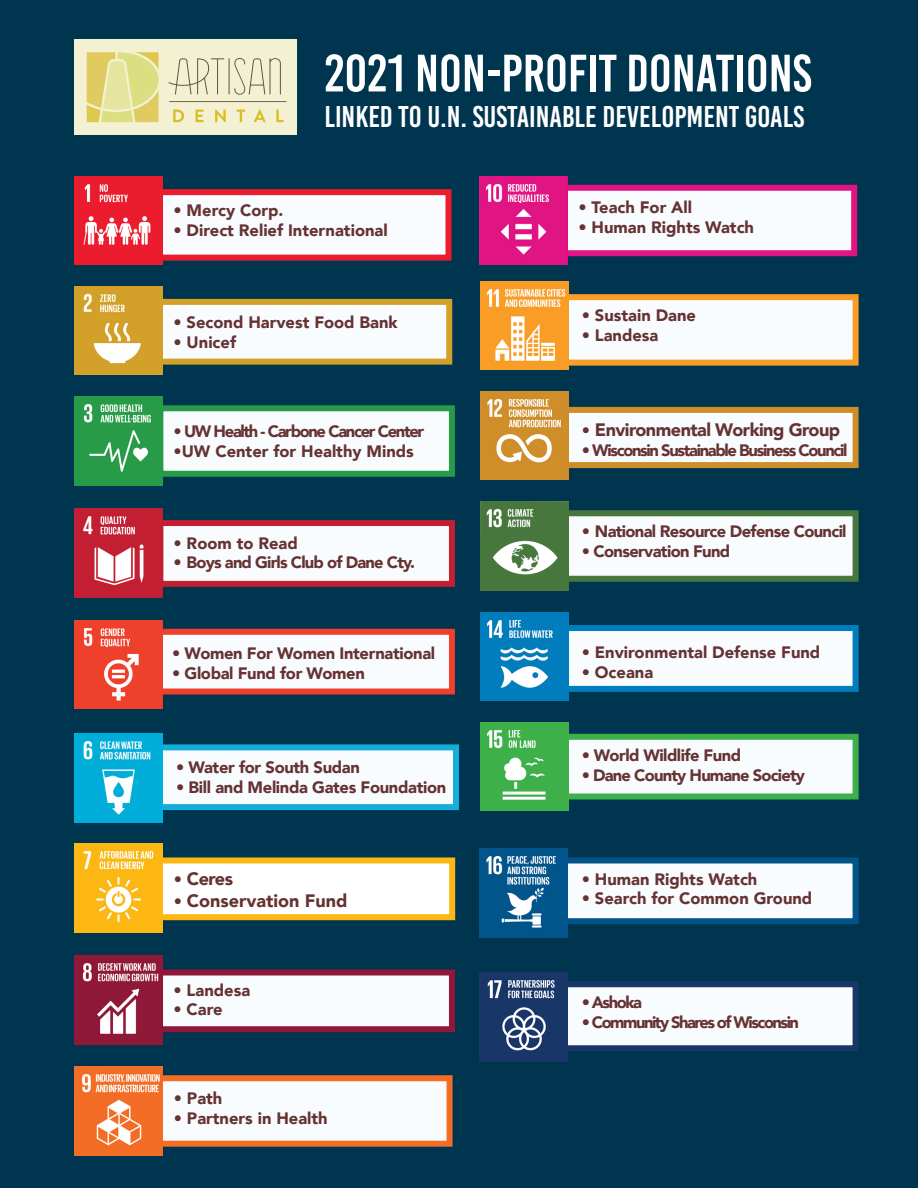
<style>
.page{position:relative;width:918px;height:1188px;background:#003550}
.page>*{position:absolute;margin:0;border:0;box-sizing:border-box;transform-origin:0 0}
.t1{font:52.5px "Bebas Kai";color:#fff}
.t2{font:30px "Bebas Kai";color:#fff}
.t3{font:900 18px "Avenir";letter-spacing:-.03em;color:#663232}
.t4{font:900 18px "Avenir";color:#663232}
.t5{font:900 16.5px "Avenir";color:#663232}
.t6{font:900 16.5px "Avenir";letter-spacing:-.02em;color:#663232}
.t7{font:900 16.5px "Avenir";letter-spacing:-.08em;color:#663232}
.t8{font:900 16.5px "Avenir";letter-spacing:-.05em;color:#663232}
.t9{font:900 16.5px "Avenir";letter-spacing:-.04em;color:#663232}
.t10{font:900 16.5px "Avenir";letter-spacing:-.09em;color:#663232}
.s1{font-size:16.5px}
</style>
<div class="page">
<div style="left:143px;top:189px;width:309px;height:72px;background:#f8fcfe;border:6px solid #eb1c2d"></div>
<div style="left:143px;top:299px;width:309px;height:66px;background:#f8fcfe;border:6px solid #d3a029"></div>
<div style="left:157px;top:405px;width:298px;height:72px;background:#f8fcfe;border:6px solid #279b48"></div>
<div style="left:157px;top:520px;width:298px;height:67px;background:#f8fcfe;border:6px solid #c31f33"></div>
<div style="left:143px;top:629px;width:312px;height:65px;background:#f8fcfe;border:6px solid #ef402b"></div>
<div style="left:147px;top:744px;width:312px;height:66px;background:#f8fcfe;border:6px solid #13aed9"></div>
<div style="left:143px;top:970px;width:312px;height:62px;background:#f8fcfe;border:6px solid #8f1838"></div>
<div style="left:143px;top:858px;width:312px;height:62px;background:#fff;border:6px solid #fdb713"></div>
<div style="left:141px;top:1075px;width:312px;height:72px;background:#f8fcfe;border:6px solid #f36d25"></div>
<div style="left:545px;top:185px;width:312px;height:71px;background:#f8fcfe;border:6px solid #e11484"></div>
<div style="left:530px;top:294px;width:329px;height:72px;background:#f8fcfe;border:6px solid #f99d26"></div>
<div style="left:530px;top:407px;width:329px;height:61px;background:#f8fcfe;border:6px solid #cf8d2a"></div>
<div style="left:530px;top:510px;width:329px;height:72px;background:#f8fcfe;border:6px solid #48773e"></div>
<div style="left:530px;top:625px;width:329px;height:67px;background:#f8fcfe;border:6px solid #007dbc"></div>
<div style="left:547px;top:734px;width:312px;height:65px;background:#f8fcfe;border:6px solid #3eb049"></div>
<div style="left:547px;top:857px;width:312px;height:67px;background:#f8fcfe;border:6px solid #02558b"></div>
<div style="left:561px;top:981px;width:298px;height:70px;background:#f8fcfe;border:6px solid #183668"></div>
<img style="left:74px;top:176px;width:89px;height:89px">
<img style="left:74px;top:287px;width:89px;height:88px">
<img style="left:74px;top:397px;width:89px;height:88px">
<img style="left:74px;top:509px;width:89px;height:88px">
<img style="left:74px;top:620px;width:89px;height:89px">
<img style="left:74px;top:734px;width:89px;height:88px">
<img style="left:74px;top:956px;width:89px;height:88px">
<img style="left:74px;top:844px;width:89px;height:88px">
<img style="left:74px;top:1067px;width:89px;height:88px">
<img style="left:479px;top:176px;width:89px;height:89px">
<img style="left:480px;top:281px;width:89px;height:89px">
<img style="left:480px;top:392px;width:89px;height:88px">
<img style="left:480px;top:502px;width:89px;height:88px">
<img style="left:480px;top:612px;width:89px;height:89px">
<img style="left:480px;top:722px;width:89px;height:89px">
<img style="left:479px;top:849px;width:89px;height:88px">
<img style="left:479px;top:973px;width:89px;height:88px">
<div style="left:74px;top:39px;width:223px;height:96px;background:#f3f1d2"></div>
<svg style="left:173px;top:110px;width:11px;height:12px"></svg>
<svg style="left:196px;top:110px;width:8px;height:12px"></svg>
<svg style="left:215px;top:109px;width:11px;height:13px"></svg>
<svg style="left:237px;top:110px;width:8px;height:12px"></svg>
<svg style="left:254px;top:109px;width:12px;height:13px"></svg>
<svg style="left:276px;top:110px;width:8px;height:12px"></svg>
<hr style="left:169px;top:101px;width:118px;height:1px;background:#635740">
<svg style="left:87px;top:52px;width:72px;height:70px"></svg>
<hr style="left:229px;top:58px;width:1px;height:36px;background:#635740">
<svg style="left:168px;top:58px;width:56px;height:37px"></svg>
<svg style="left:234px;top:58px;width:47px;height:37px"></svg>
<p class="t1" style="left:324px;top:45px;width:489px">2021 NON-PROFIT DONATIONS</p>
<p class="t2" style="left:324px;top:101px;width:481px">LINKED TO U.N. SUSTAINABLE DEVELOPMENT GOALS</p>
<p class="t5" style="left:174px;top:196px;width:111px">• Mercy Corp.</p>
<p class="t5" style="left:174px;top:216px;width:216px">• Direct Relief International</p>
<p class="t5" style="left:174px;top:308px;width:226px">• Second Harvest Food Bank</p>
<p class="t6" style="left:174px;top:328px;width:64px">• Unicef</p>
<p class="t7" style="left:174px;top:417px;width:252px">• UW Health - Carbone Cancer Center</p>
<p class="t5" style="left:174px;top:437px;width:242px">•UW Center for Healthy Minds</p>
<p class="t5" style="left:174px;top:529px;width:126px">• Room to Read</p>
<p class="t8" style="left:174px;top:549px;width:243px">• Boys and Girls Club of Dane Cty.</p>
<p class="t6" style="left:172px;top:639px;width:265px">• Women For Women International</p>
<p class="t6" style="left:172px;top:659px;width:194px">• Global Fund for Women</p>
<p class="t6" style="left:176px;top:753px;width:185px">• Water for South Sudan</p>
<p class="t6" style="left:176px;top:773px;width:272px">• Bill and Melinda Gates Foundation</p>
<p class="t3" style="left:174px;top:863px;width:61px"><span class="s1">•</span> Ceres</p>
<p class="t4" style="left:174px;top:885px;width:175px"><span class="s1">•</span> Conservation Fund</p>
<p class="t5" style="left:174px;top:976px;width:78px">• Landesa</p>
<p class="t6" style="left:174px;top:996px;width:51px">• Care</p>
<p class="t6" style="left:174px;top:1084px;width:50px">• Path</p>
<p class="t5" style="left:174px;top:1104px;width:155px">• Partners in Health</p>
<p class="t5" style="left:578px;top:194px;width:115px">• Teach For All</p>
<p class="t5" style="left:578px;top:213px;width:177px">• Human Rights Watch</p>
<p class="t5" style="left:582px;top:301px;width:116px">• Sustain Dane</p>
<p class="t5" style="left:582px;top:321px;width:78px">• Landesa</p>
<p class="t3" style="left:582px;top:414px;width:260px"><span class="s1">•</span> Environmental Working Group</p>
<p class="t7" style="left:582px;top:436px;width:267px">• Wisconsin Sustainable Business Council</p>
<p class="t9" style="left:582px;top:518px;width:266px">• National Resource Defense Council</p>
<p class="t9" style="left:582px;top:537px;width:150px">• Conservation Fund</p>
<p class="t5" style="left:582px;top:638px;width:240px">• Environmental Defense Fund</p>
<p class="t6" style="left:582px;top:658px;width:73px">• Oceana</p>
<p class="t6" style="left:582px;top:741px;width:161px">• World Wildlife Fund</p>
<p class="t8" style="left:582px;top:761px;width:225px">• Dane County Humane Society</p>
<p class="t5" style="left:582px;top:865px;width:177px">• Human Rights Watch</p>
<p class="t5" style="left:582px;top:885px;width:232px">• Search for Common Ground</p>
<p class="t6" style="left:582px;top:988px;width:62px">• Ashoka</p>
<p class="t10" style="left:582px;top:1008px;width:219px">• Community Shares of Wisconsin</p>
</div>
